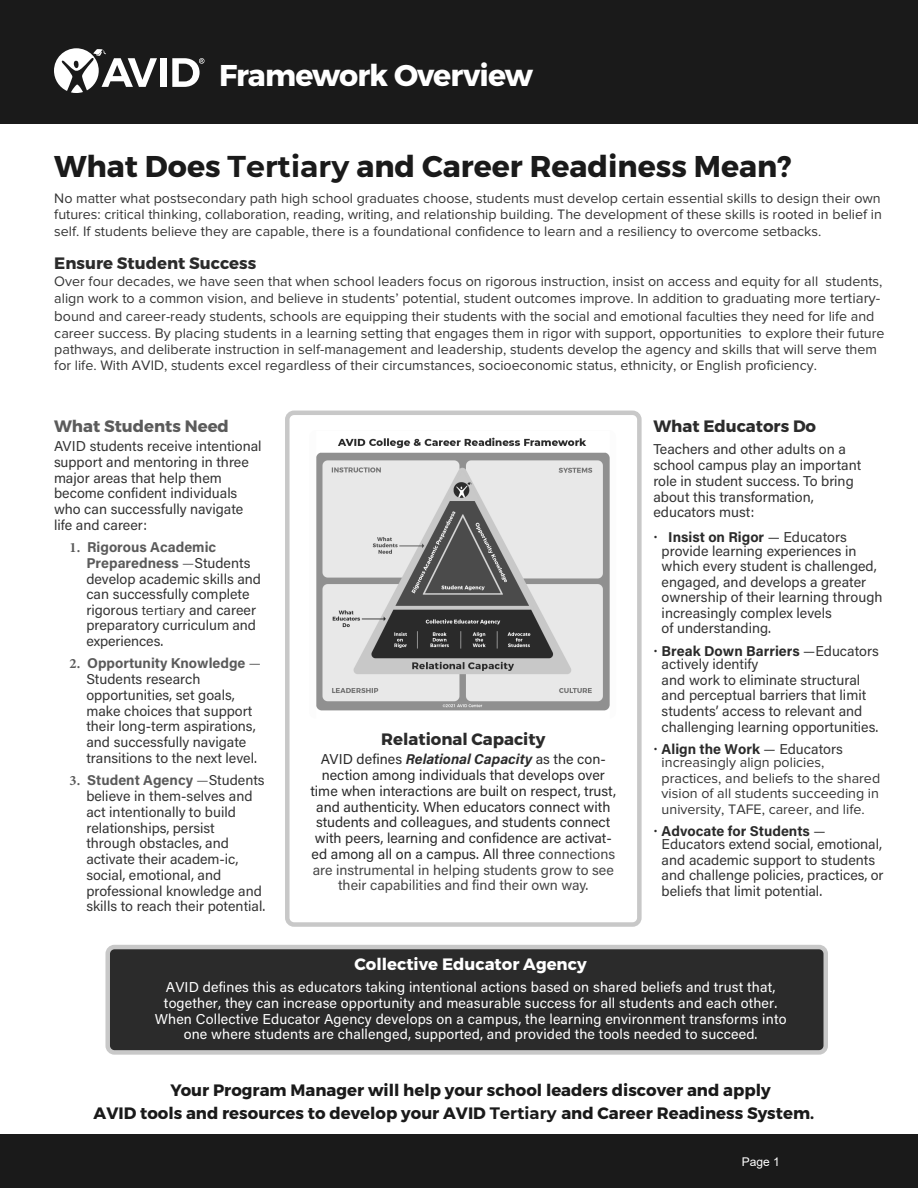
<style>
.page{position:relative;width:918px;height:1188px;background:#fff}
.page>*{position:absolute;margin:0;border:0;box-sizing:border-box;transform-origin:0 0}
.t1{font:700 30px "Montserrat";color:#1a1a1a}
.t2{font:700 30px "Montserrat";letter-spacing:-.03em;color:#fff}
.t3{font:700 16.5px/22.8px "Montserrat";color:#1a1a1a}
.t4{font:700 16.5px "Montserrat";color:#2b2b2b}
.t5{font:700 16.5px "Montserrat";color:#fff}
.t6{font:700 16.5px "Montserrat";color:#5b5b5b}
.t7{font:14.25px/15.8px "Acumin Pro";color:#353535}
.t8{font:14.25px/16.8px "Proxima Nova";color:#353535;text-align:justify}
.t9{font:14.25px/15.8px "Acumin Pro";color:#2b2b2b;text-align:center}
.t10{font:14.25px/15.8px "Acumin Pro";letter-spacing:.01em;color:#fff;text-align:center}
.t11{font:12px "Arial";color:#fff}
.s1{font-size:15px}
.s2{font-family:"Minion Pro";font-weight:700;color:#5b5b5b}
.s3{font-weight:700;color:#5b5b5b}
.s4{color:#737373}
.s5{font-family:"Proxima Nova"}
.s6{font-weight:700;font-style:italic}
.s7{color:#484848}
.s8{font-family:"Montserrat";font-weight:600;color:#2b2b2b}
.s9{font-weight:700;color:#2b2b2b}
.s10{font-family:"Acumin Pro";font-weight:700;color:#2b2b2b}
.s11{font-family:"Acumin Pro";color:#484848}
.s12{font-family:"Acumin Pro"}
</style>
<div class="page">
<div style="left:108px;top:947px;width:718px;height:105px;background:#2b2b2b;border-radius:7px"></div>
<div style="left:105px;top:945px;width:723px;height:110px;border:4px solid #c8c8c8;border-radius:7px"></div>
<div style="left:285px;top:411px;width:357px;height:516px;border:4px solid #c8c8c8;border-radius:7px"></div>
<div style="left:0;top:0;width:918px;height:123px;background:#1a1a1a"></div>
<svg style="left:54px;top:48px;width:103px;height:45px"></svg>
<div style="left:160px;top:58px;width:7px;height:29px;background:#fff"></div>
<svg style="left:172px;top:58px;width:32px;height:29px"></svg>
<div style="left:0;top:1134px;width:918px;height:54px;background:#1a1a1a"></div>
<img style="left:316px;top:437px;width:294px;height:274px">
<p class="t2" style="left:219px;top:57px;width:316px">Framework Overview</p>
<p class="t1" style="left:54px;top:147px;width:739px">What Does Tertiary and Career Readiness Mean?</p>
<p class="t8" style="left:54px;top:190px;width:829px">No matter what postsecondary path high school graduates choose, students must develop certain essential skills to design their own futures: critical thinking, collaboration, reading, writing, and relationship building. The development of these skills is rooted in belief in self. If students believe they are capable, there is a foundational confidence to learn and a resiliency to overcome setbacks.</p>
<p class="t4" style="left:54px;top:253px;width:203px">Ensure Student Success</p>
<p class="t8" style="left:54px;top:274px;width:832px;text-align:left">Over four decades, we have seen that when school leaders focus on rigorous instruction, insist on access and equity for all students, align work to a common vision, and believe in students’ potential, student outcomes improve. In addition to graduating more <span class="s1">tertiary&shy;b</span>ound and career-ready students, schools are equipping their students with the social and emotional faculties they need for life and career success. By placing students in a learning setting that engages them in rigor with support, opportunities to explore their future pathways, and deliberate instruction in self-management and leadership, students develop the agency and skills that will serve them for life. With AVID, students excel regardless of their circumstances, socioeconomic status, ethnicity, or English proficiency.</p>
<p class="t6" style="left:54px;top:416px;width:176px">What Students Need</p>
<p class="t7" style="left:54px;top:438px;width:209px">AVID students receive intentional support and mentoring in three major areas that help them become confident individuals who can successfully navigate life and career:</p>
<p class="t7" style="left:86px;top:539px;width:176px;text-indent:-17px"><span class="s2">1.</span> <span class="s3">Rigorous Academic<br>Preparedness</span> <span class="s4">—</span>Students develop academic skills and can successfully complete rigorous <span class="s5">tertiary</span> and career preparatory curriculum and experiences.</p>
<p class="t7" style="left:86px;top:655px;width:176px;text-indent:-17px"><span class="s2">2.</span> <span class="s3">Opportunity Knowledge</span> <span class="s4">—<br></span>Students research opportunities, set goals, make choices that support their long-term aspirations, and successfully navigate transitions to the next level.</p>
<p class="t7" style="left:86px;top:772px;width:181px;text-indent:-17px"><span class="s2">3.</span> <span class="s3">Student Agency</span> <span class="s4">—</span>Students believe in them-selves and act intentionally to build relationships, persist through obstacles, and activate their academ-ic, social, emotional, and professional knowledge and skills to reach their potential.</p>
<p class="t4" style="left:381px;top:729px;width:165px">Relational Capacity</p>
<p class="t9" style="left:310px;top:751px;width:307px">AVID defines <span class="s6">Relational Capacity</span> as the con&shy;nection among individuals that develops over time when interactions are built on respect, trust, and authenticity. When educators connect with students and colleagues, and students connect with peers, learning and confidence are activat&shy;ed among all on a campus. All three <span class="s7">connections are instrumental in helping students grow to see their capabilities and find their own way.</span></p>
<p class="t4" style="left:653px;top:416px;width:164px">What Educators Do</p>
<p class="t7" style="left:653px;top:441px;width:209px">Teachers and other adults on a school campus play an important role in student success. To bring about this transformation, educators must:</p>
<p class="t7" style="left:662px;top:530px;width:196px;line-height:13.2px;text-indent:-8px"><span class="s8">∙</span> <span class="s9">Insist on Rigor</span> <span class="s7">—</span> Educators provide learning experiences in</p>
<p class="t7" style="left:662px;top:558px;width:222px">which every student is challenged, engaged, and develops a greater ownership of their learning through increasingly complex levels<br>of understanding.</p>
<p class="t7" style="left:662px;top:644px;width:219px;line-height:13.2px;text-indent:-8px"><span class="s8">∙</span> <span class="s9">Break Down Barriers</span> <span class="s7">—</span>Educators actively identify</p>
<p class="t7" style="left:662px;top:671px;width:218px">and work to eliminate structural and perceptual barriers that limit students’ access to relevant and challenging learning opportunities.</p>
<p class="t8" style="left:662px;top:744px;width:183px;line-height:12.9px;text-indent:-8px"><span class="s8">∙</span> <span class="s10">Align the Work</span> <span class="s11">—</span> <span class="s12">Educators </span>increasingly align policies,</p>
<p class="t8" style="left:662px;top:771px;width:220px;line-height:15.6px">practices, and beliefs to the shared vision of all students succeeding in university, TAFE, career, and life.</p>
<p class="t7" style="left:662px;top:824px;width:222px;line-height:13.2px;text-indent:-8px"><span class="s8">∙</span> <span class="s9">Advocate for Students</span> <span class="s7">—<br></span>Educators extend social, emotional,</p>
<p class="t7" style="left:662px;top:852px;width:223px">and academic support to students and challenge policies, practices, or beliefs that limit potential.</p>
<p class="t5" style="left:355px;top:953px;width:234px">Collective Educator Agency</p>
<p class="t10" style="left:155px;top:979px;width:633px">AVID defines this as educators taking intentional actions based on shared beliefs and trust that, together, they can increase opportunity and measurable success for all students and each other.<br>When Collective Educator Agency develops on a campus, the learning environment transforms into one where students are challenged, supported, and provided the tools needed to succeed.</p>
<p class="t3" style="left:94px;top:1079px;width:722px;text-indent:77px">Your Program Manager will help your school leaders discover and apply<br>AVID tools and resources to develop your AVID Tertiary and Career Readiness System.</p>
<p class="t11" style="left:742px;top:1154px;width:40px">Page 1</p>
</div>
